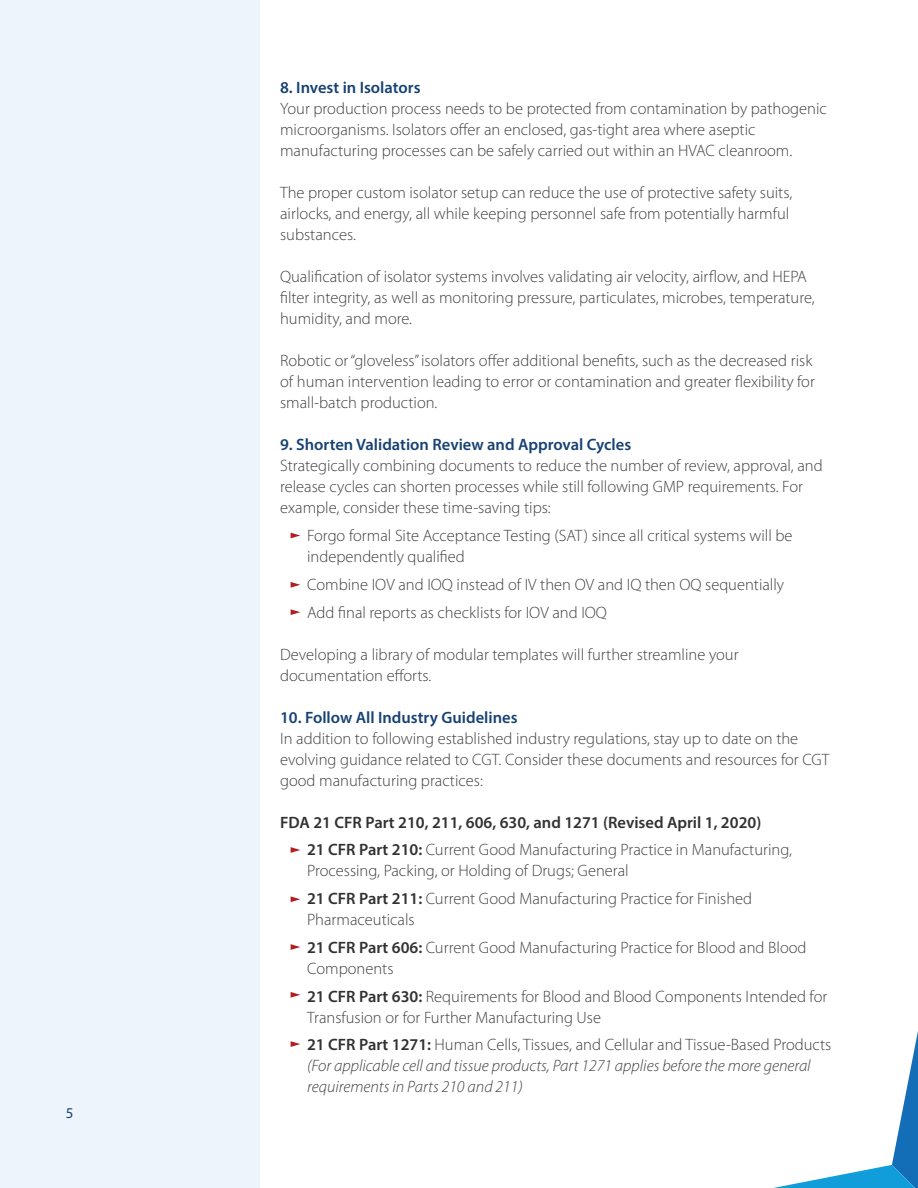
<style>
.page{position:relative;width:918px;height:1188px;background:#fff}
.page>*{position:absolute;margin:0;border:0;box-sizing:border-box;transform-origin:0 0}
.t1{font:300 16.5px/21px "Myriad Pro";color:#404041}
.t2{font:600 16.5px/27.8px "Myriad Pro";color:#323032}
.t3{font:italic 300 16.5px/21px "Myriad Pro";color:#404041}
.t4{font:600 16.5px "Myriad Pro";color:#174173}
.t5{font:15px "Myriad Pro";color:#174173}
.s1{font-weight:300;color:#404041}
.s2{font-weight:600;color:#323032}
</style>
<div class="page">
<div style="left:0;top:0;width:260px;height:1188px;background:#edf4fb"></div>
<svg style="left:773px;top:1031px;width:145px;height:157px"></svg>
<svg style="left:291px;top:533px;width:9px;height:5px"></svg>
<svg style="left:291px;top:582px;width:9px;height:6px"></svg>
<svg style="left:291px;top:609px;width:9px;height:6px"></svg>
<svg style="left:291px;top:847px;width:9px;height:6px"></svg>
<svg style="left:291px;top:896px;width:9px;height:6px"></svg>
<svg style="left:291px;top:944px;width:9px;height:6px"></svg>
<svg style="left:291px;top:992px;width:9px;height:6px"></svg>
<svg style="left:291px;top:1041px;width:9px;height:6px"></svg>
<p class="t5" style="left:66px;top:1107px;width:9px">5</p>
<p class="t4" style="left:280px;top:81px;width:142px">8. Invest in Isolators</p>
<p class="t1" style="left:280px;top:100px;width:548px">Your production process needs to be protected from contamination by pathogenic microorganisms. Isolators offer an enclosed, gas-tight area where aseptic manufacturing processes can be safely carried out within an HVAC cleanroom.</p>
<p class="t1" style="left:280px;top:184px;width:514px">The proper custom isolator setup can reduce the use of protective safety suits, airlocks, and energy, all while keeping personnel safe from potentially harmful substances.</p>
<p class="t1" style="left:280px;top:268px;width:536px">Qualification of isolator systems involves validating air velocity, airflow, and HEPA filter integrity, as well as monitoring pressure, particulates, microbes, temperature, humidity, and more.</p>
<p class="t1" style="left:280px;top:352px;width:536px">Robotic or “gloveless” isolators offer additional benefits, such as the decreased risk of human intervention leading to error or contamination and greater flexibility for small-batch production.</p>
<p class="t4" style="left:280px;top:438px;width:353px">9. Shorten Validation Review and Approval Cycles</p>
<p class="t1" style="left:280px;top:457px;width:544px">Strategically combining documents to reduce the number of review, approval, and release cycles can shorten processes while still following GMP requirements. For example, consider these time-saving tips:</p>
<p class="t1" style="left:307px;top:526px;width:487px">Forgo formal Site Acceptance Testing (SAT) since all critical systems will be independently qualified</p>
<p class="t1" style="left:307px;top:572px;width:479px;line-height:27.8px">Combine IOV and IOQ instead of IV then OV and IQ then OQ sequentially<br>Add final reports as checklists for IOV and IOQ</p>
<p class="t1" style="left:280px;top:645px;width:460px">Developing a library of modular templates will further streamline your documentation efforts.</p>
<p class="t4" style="left:280px;top:710px;width:239px">10. Follow All Industry Guidelines</p>
<p class="t1" style="left:280px;top:729px;width:551px">In addition to following established industry regulations, stay up to date on the evolving guidance related to CGT. Consider these documents and resources for CGT good manufacturing practices:</p>
<p class="t2" style="left:307px;top:810px;width:486px;text-indent:-27px">FDA 21 CFR Part 210, 211, 606, 630, and 1271 (Revised April 1, 2020)<br>21 CFR Part 210: <span class="s1">Current Good Manufacturing Practice in Manufacturing,</span></p>
<p class="t1" style="left:307px;top:858px;width:447px;line-height:27.8px">Processing, Packing, or Holding of Drugs; General<br><span class="s2">21 CFR Part 211:</span> Current Good Manufacturing Practice for Finished</p>
<p class="t1" style="left:307px;top:907px;width:501px;line-height:27.8px">Pharmaceuticals<br><span class="s2">21 CFR Part 606:</span> Current Good Manufacturing Practice for Blood and Blood</p>
<p class="t1" style="left:307px;top:956px;width:522px;line-height:27.8px">Components<br><span class="s2">21 CFR Part 630:</span> Requirements for Blood and Blood Components Intended for</p>
<p class="t1" style="left:307px;top:1004px;width:526px;line-height:27.8px">Transfusion or for Further Manufacturing Use<br><span class="s2">21 CFR Part 1271:</span> Human Cells, Tissues, and Cellular and Tissue-Based Products</p>
<p class="t3" style="left:307px;top:1057px;width:505px">(For applicable cell and tissue products, Part 1271 applies before the more general requirements in Parts 210 and 211)</p>
</div>
